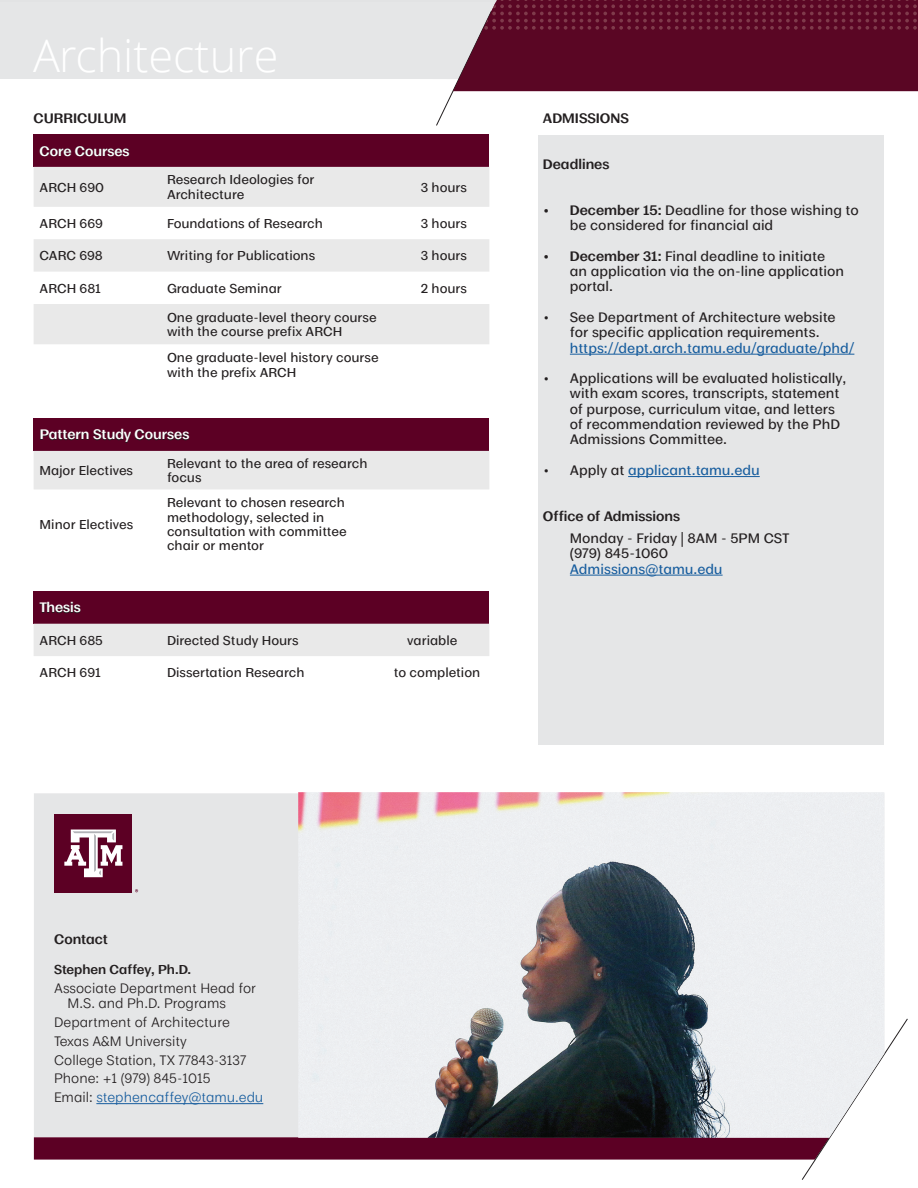
<style>
.page{position:relative;width:918px;height:1188px;background:#fff}
.page>*{position:absolute;margin:0;border:0;box-sizing:border-box;transform-origin:0 0}
.t1{font:300 45px "Open Sans";color:#fff}
.Body_Copy{font:500 12.75px/15.3px "Moriston";color:#231f20}
.Body_Copy-2{font:12.75px/15.3px "Moriston";color:#231f20}
.Body_Copy-3{font:500 12.75px "Moriston";color:#175d9e}
.t2{font:600 12.75px "Moriston";color:#fff}
.Body_Copy-4{font:12.75px "Moriston";color:#175d9e}
.Subhead_B{font:600 12.75px "Moriston";color:#231f20}
.Body_Copy-5{font:600 12.75px "Moriston";color:#231f20}
.TOC_Section_A{font:500 12px/14.4px "Moriston";color:#231f20}
.Subhead_B-2{font:600 12px "Moriston";color:#231f20}
.s1{font-weight:600}
.s2{color:#175d9e}
.s3{color:#231f20}
</style>
<div class="page">
<div style="left:34px;top:793px;width:264px;height:225px;background:#e5e6e7"></div>
<div style="left:538px;top:136px;width:346px;height:609px;background:#e5e6e7"></div>
<svg style="left:0;top:0;width:918px;height:126px"></svg>
<svg style="left:34px;top:1018px;width:874px;height:162px"></svg>
<div style="left:55px;top:814px;width:77px;height:78px;background:#5c0024"></div>
<svg style="left:64px;top:830px;width:58px;height:47px"></svg>
<img style="left:298px;top:792px;width:586px;height:346px">
<div style="left:34px;top:134px;width:455px;height:33px;background:#5c0024"></div>
<div style="left:34px;top:167px;width:455px;height:40px;background:#e9e9e9"></div>
<div style="left:34px;top:239px;width:455px;height:33px;background:#e9e9e9"></div>
<div style="left:34px;top:304px;width:455px;height:40px;background:#e9e9e9"></div>
<div style="left:34px;top:419px;width:455px;height:32px;background:#5c0024"></div>
<div style="left:34px;top:451px;width:455px;height:38px;background:#e9e9e9"></div>
<div style="left:34px;top:591px;width:455px;height:33px;background:#5c0024"></div>
<div style="left:34px;top:624px;width:455px;height:32px;background:#e9e9e9"></div>
<hr style="left:570px;top:354px;width:284px;height:1px;background:#175d9e">
<hr style="left:628px;top:476px;width:132px;height:1px;background:#175d9e">
<hr style="left:570px;top:575px;width:153px;height:1px;background:#175d9e">
<hr style="left:96px;top:1103px;width:167px;height:1px;background:#175d9e">
<h1 class="t1" style="left:33px;top:24px;width:247px">Architecture</h1>
<p class="Subhead_B" style="left:34px;top:108px;width:94px">CURRICULUM</p>
<p class="t2" style="left:40px;top:141px;width:92px">Core Courses</p>
<p class="TOC_Section_A" style="left:40px;top:179px;width:66px">ARCH 690</p>
<p class="TOC_Section_A" style="left:167px;top:172px;width:149px">Research Ideologies for<br>Architecture</p>
<p class="TOC_Section_A" style="left:421px;top:179px;width:48px">3 hours</p>
<p class="TOC_Section_A" style="left:40px;top:215px;width:65px">ARCH 669</p>
<p class="TOC_Section_A" style="left:167px;top:215px;width:157px">Foundations of Research</p>
<p class="TOC_Section_A" style="left:421px;top:215px;width:48px">3 hours</p>
<p class="TOC_Section_A" style="left:40px;top:248px;width:65px">CARC 698</p>
<p class="TOC_Section_A" style="left:167px;top:248px;width:150px">Writing for Publications</p>
<p class="TOC_Section_A" style="left:421px;top:248px;width:48px">3 hours</p>
<p class="TOC_Section_A" style="left:40px;top:280px;width:63px">ARCH 681</p>
<p class="TOC_Section_A" style="left:167px;top:280px;width:116px">Graduate Seminar</p>
<p class="TOC_Section_A" style="left:421px;top:280px;width:48px">2 hours</p>
<p class="TOC_Section_A" style="left:167px;top:309px;width:211px">One graduate-level theory course with the course prefix ARCH</p>
<p class="TOC_Section_A" style="left:167px;top:350px;width:213px">One graduate-level history course with the prefix ARCH</p>
<p class="t2" style="left:40px;top:424px;width:151px">Pattern Study Courses</p>
<p class="TOC_Section_A" style="left:40px;top:462px;width:95px">Major Electives</p>
<p class="TOC_Section_A" style="left:167px;top:455px;width:202px">Relevant to the area of research focus</p>
<p class="TOC_Section_A" style="left:40px;top:516px;width:95px">Minor Electives</p>
<p class="TOC_Section_A" style="left:167px;top:495px;width:181px">Relevant to chosen research methodology, selected in consultation with committee chair or mentor</p>
<p class="t2" style="left:40px;top:597px;width:43px">Thesis</p>
<p class="TOC_Section_A" style="left:40px;top:632px;width:65px">ARCH 685</p>
<p class="TOC_Section_A" style="left:167px;top:632px;width:133px">Directed Study Hours</p>
<p class="TOC_Section_A" style="left:407px;top:632px;width:52px">variable</p>
<p class="TOC_Section_A" style="left:40px;top:665px;width:63px">ARCH 691</p>
<p class="TOC_Section_A" style="left:167px;top:665px;width:139px">Dissertation Research</p>
<p class="TOC_Section_A" style="left:394px;top:665px;width:88px">to completion</p>
<p class="Subhead_B" style="left:543px;top:108px;width:87px">ADMISSIONS</p>
<p class="Body_Copy-5" style="left:543px;top:154px;width:68px">Deadlines</p>
<p class="Body_Copy" style="left:570px;top:202px;width:290px;text-indent:-27px"><span class="s1">• December 15:</span> Deadline for those wishing to be considered for financial aid</p>
<p class="Body_Copy" style="left:570px;top:247px;width:276px;text-indent:-27px"><span class="s1">• December 31:</span> Final deadline to initiate an application via the on-line application portal.</p>
<p class="Body_Copy" style="left:570px;top:309px;width:286px;text-indent:-27px">• See Department of Architecture website for specific application requirements. <span class="s2">https://dept.arch.tamu.edu/graduate/phd/</span></p>
<p class="Body_Copy" style="left:570px;top:370px;width:278px;text-indent:-27px">• Applications will be evaluated holistically, with exam scores, transcripts, statement of purpose, curriculum vitae, and letters of recommendation reviewed by the PhD Admissions Committee.</p>
<p class="Body_Copy-3" style="left:543px;top:460px;width:218px"><span class="s3">• Apply at</span> applicant.tamu.edu</p>
<p class="Body_Copy-5" style="left:543px;top:506px;width:139px">Office of Admissions</p>
<p class="Body_Copy" style="left:570px;top:530px;width:221px">Monday - Friday | 8AM - 5PM CST</p>
<p class="Body_Copy" style="left:570px;top:545px;width:100px">(979) 845-1060</p>
<p class="Body_Copy-3" style="left:570px;top:558px;width:154px">Admissions@tamu.edu</p>
<p class="Subhead_B" style="left:54px;top:929px;width:55px">Contact</p>
<p class="Subhead_B-2" style="left:54px;top:960px;width:139px">Stephen Caffey, Ph.D.</p>
<p class="Body_Copy-2" style="left:68px;top:980px;width:190px;text-indent:-14px">Associate Department Head for<br>M.S. and Ph.D. Programs</p>
<p class="Body_Copy-2" style="left:54px;top:1014px;width:177px">Department of Architecture</p>
<p class="Body_Copy-2" style="left:54px;top:1032px;width:134px">Texas A&amp;M University</p>
<p class="Body_Copy-2" style="left:54px;top:1051px;width:194px">College Station, TX 77843-3137</p>
<p class="Body_Copy-2" style="left:54px;top:1070px;width:158px">Phone: +1 (979) 845-1015</p>
<p class="Body_Copy-4" style="left:54px;top:1087px;width:211px"><span class="s3">Email:</span> stephencaffey@tamu.edu</p>
</div>
